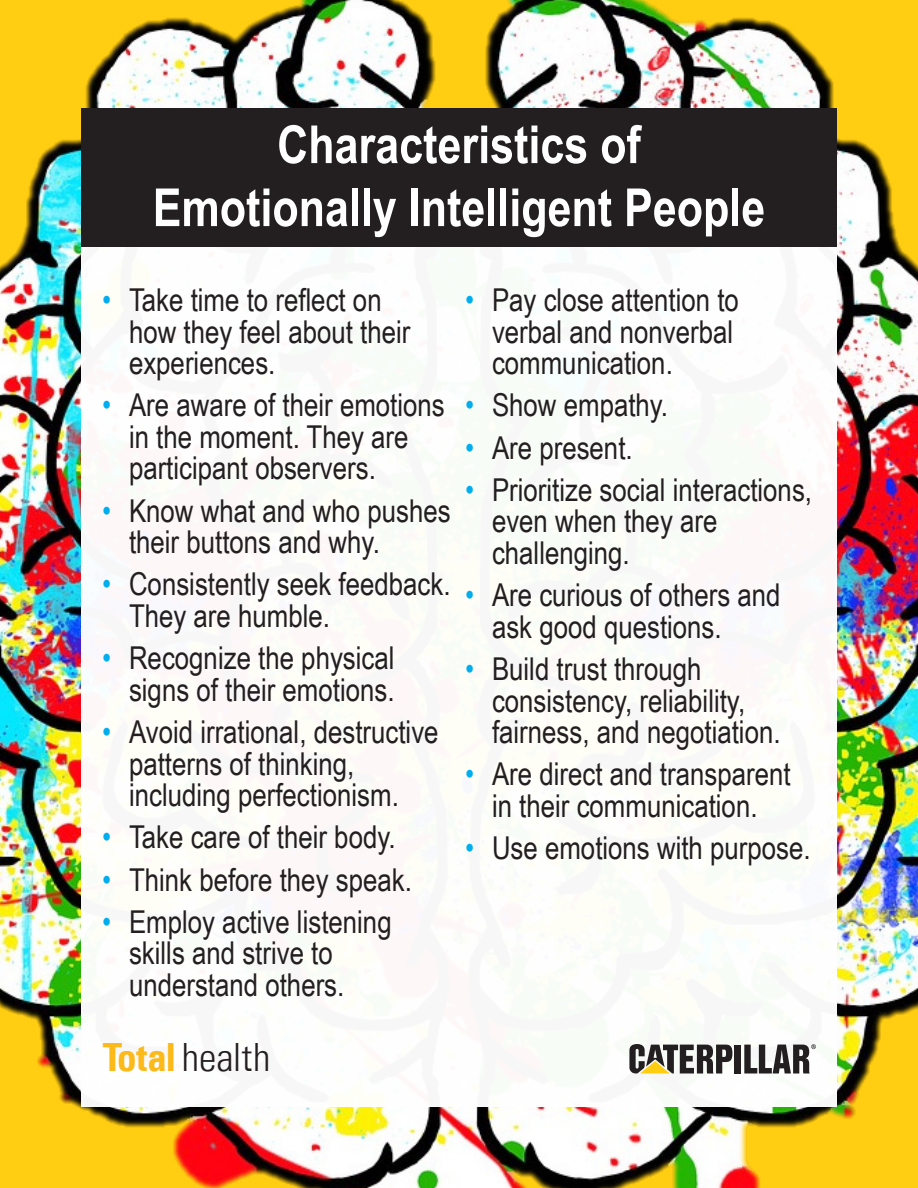
<style>
.page{position:relative;width:918px;height:1188px;background:#fff}
.page>*{position:absolute;margin:0;border:0;box-sizing:border-box;transform-origin:0 0}
.t1{font:700 52.5px "Arial Narrow";color:#fff}
.t2{font:300 condensed 39px "Univers LT";color:#231f20}
.t3{font:31.5px/31.5px "Arial Narrow";color:#231f20}
.s1{color:#00aeef}
.s2{font-weight:700;color:#fcb91a}
</style>
<div class="page">
<img style="left:0;top:0;width:918px;height:1188px">
<div style="left:81px;top:108px;width:756px;height:138px;background:#231f20"></div>
<div style="left:81px;top:247px;width:756px;height:860px;background:#fdfcf8"></div>
<div style="left:735px;top:1045px;width:6px;height:29px;background:#231f20"></div>
<svg style="left:629px;top:1044px;width:103px;height:30px"></svg>
<svg style="left:744px;top:1044px;width:72px;height:30px"></svg>
<p class="t1" style="left:277px;top:105px;width:365px">Characteristics of</p>
<p class="t1" style="left:153px;top:168px;width:614px">Emotionally Intelligent People</p>
<p class="t3" style="left:129px;top:283px;width:283px;text-indent:-27px"><span class="s1">•</span> Take time to reflect on how they feel about their experiences.</p>
<p class="t3" style="left:129px;top:388px;width:317px;text-indent:-27px"><span class="s1">•</span> Are aware of their emotions in the moment. They are participant observers.</p>
<p class="t3" style="left:129px;top:494px;width:323px;text-indent:-27px"><span class="s1">•</span> Know what and who pushes their buttons and why.</p>
<p class="t3" style="left:129px;top:567px;width:323px;text-indent:-27px"><span class="s1">•</span> Consistently seek feedback.<br>They are humble.</p>
<p class="t3" style="left:102px;top:641px;width:294px;text-align:right"><span class="s1">•</span> Recognize the physical signs of their emotions.</p>
<p class="t3" style="left:129px;top:715px;width:311px;text-indent:-27px"><span class="s1">•</span> Avoid irrational, destructive patterns of thinking, including perfectionism.</p>
<p class="t3" style="left:102px;top:820px;width:295px"><span class="s1">•</span> Take care of their body.</p>
<p class="t3" style="left:102px;top:863px;width:311px"><span class="s1">•</span> Think before they speak.</p>
<p class="t3" style="left:129px;top:905px;width:264px;text-indent:-27px"><span class="s1">•</span> Employ active listening skills and strive to understand others.</p>
<p class="t3" style="left:492px;top:283px;width:248px;text-indent:-27px"><span class="s1">•</span> Pay close attention to verbal and nonverbal communication.</p>
<p class="t3" style="left:465px;top:388px;width:205px"><span class="s1">•</span> Show empathy.</p>
<p class="t3" style="left:465px;top:431px;width:169px"><span class="s1">•</span> Are present.</p>
<p class="t3" style="left:492px;top:473px;width:322px;text-indent:-27px"><span class="s1">•</span> Prioritize social interactions, even when they are challenging.</p>
<p class="t3" style="left:492px;top:578px;width:290px;text-indent:-27px"><span class="s1">•</span> Are curious of others and ask good questions.</p>
<p class="t3" style="left:492px;top:652px;width:290px;text-indent:-27px"><span class="s1">•</span> Build trust through consistency, reliability, fairness, and negotiation.</p>
<p class="t3" style="left:465px;top:757px;width:327px;text-align:center"><span class="s1">•</span> Are direct and transparent in their communication.</p>
<p class="t3" style="left:465px;top:831px;width:347px"><span class="s1">•</span> Use emotions with purpose.</p>
<p class="t2" style="left:103px;top:1034px;width:169px"><span class="s2">Total</span> health</p>
</div>
